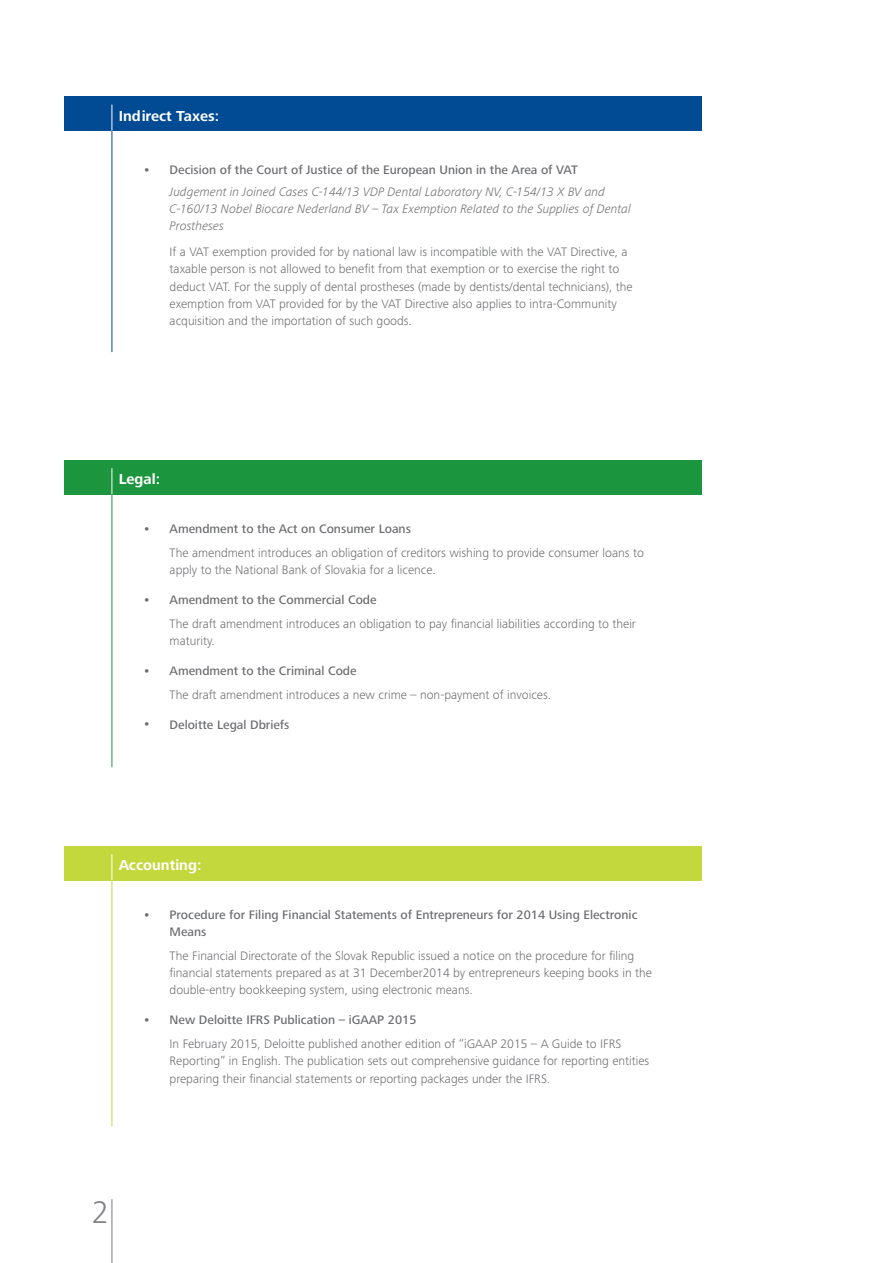
<style>
.page{position:relative;width:893px;height:1263px;background:#fff}
.page>*{position:absolute;margin:0;border:0;box-sizing:border-box;transform-origin:0 0}
.t1{font:300 32.4px "Frutiger Next Pro";color:#808285}
.t2{font:700 15px "Frutiger Next Pro";color:#fff}
.kolečka{font:300 12.75px/17.2px "Frutiger Next Pro";color:#6c6d70}
.t3{font:500 12.75px/17.2px "Frutiger Next Pro";color:#6c6d70}
.kolečka-2{font:italic 300 12.75px/17.2px "Frutiger Next Pro";color:#6c6d70}
.s1{font-weight:300;font-size:16.5px}
</style>
<div class="page">
<hr style="left:111px;top:1199px;width:1px;height:64px;background:#808285">
<div style="left:64px;top:460px;width:638px;height:34px;background:#1b953e"></div>
<hr style="left:112px;top:480px;width:1px;height:287px;background:#1b953e">
<svg style="left:112px;top:468px;width:1px;height:26px"></svg>
<div style="left:64px;top:846px;width:638px;height:34px;background:#c3d83d"></div>
<hr style="left:112px;top:866px;width:1px;height:260px;background:#c3d83d">
<svg style="left:112px;top:854px;width:1px;height:26px"></svg>
<div style="left:64px;top:97px;width:638px;height:34px;background:#014a94"></div>
<hr style="left:112px;top:117px;width:1px;height:235px;background:#014a94">
<svg style="left:112px;top:105px;width:1px;height:26px"></svg>
<p class="t2" style="left:119px;top:107px;width:102px">Indirect Taxes:</p>
<p class="t3" style="left:143px;top:162px;width:437px"><span class="s1">•</span> Decision of the Court of Justice of the European Union in the Area of VAT</p>
<p class="kolečka-2" style="left:170px;top:183px;width:463px">Judgement in Joined Cases C-144/13 VDP Dental Laboratory NV, C-154/13 X BV and<br>C-160/13 Nobel Biocare Nederland BV – Tax Exemption Related to the Supplies of Dental<br>Prostheses</p>
<p class="kolečka" style="left:170px;top:243px;width:465px">If a VAT exemption provided for by national law is incompatible with the VAT Directive, a taxable person is not allowed to benefit from that exemption or to exercise the right to deduct VAT. For the supply of dental prostheses (made by dentists/dental technicians), the exemption from VAT provided for by the VAT Directive also applies to intra-Community acquisition and the importation of such goods.</p>
<p class="t2" style="left:119px;top:471px;width:43px">Legal:</p>
<p class="t3" style="left:143px;top:520px;width:270px"><span class="s1">•</span> Amendment to the Act on Consumer Loans</p>
<p class="kolečka" style="left:170px;top:544px;width:476px">The amendment introduces an obligation of creditors wishing to provide consumer loans to apply to the National Bank of Slovakia for a licence.</p>
<p class="t3" style="left:143px;top:591px;width:236px"><span class="s1">•</span> Amendment to the Commercial Code</p>
<p class="kolečka" style="left:170px;top:615px;width:468px">The draft amendment introduces an obligation to pay financial liabilities according to their maturity.</p>
<p class="t3" style="left:143px;top:662px;width:216px"><span class="s1">•</span> Amendment to the Criminal Code</p>
<p class="kolečka" style="left:170px;top:686px;width:383px">The draft amendment introduces a new crime – non-payment of invoices.</p>
<p class="t3" style="left:143px;top:716px;width:148px"><span class="s1">•</span> Deloitte Legal Dbriefs</p>
<p class="t2" style="left:119px;top:857px;width:84px">Accounting:</p>
<p class="t3" style="left:170px;top:906px;width:469px;text-indent:-27px"><span class="s1">•</span> Procedure for Filing Financial Statements of Entrepreneurs for 2014 Using Electronic<br>Means</p>
<p class="kolečka" style="left:170px;top:947px;width:484px">The Financial Directorate of the Slovak Republic issued a notice on the procedure for filing financial statements prepared as at 31 December2014 by entrepreneurs keeping books in the double-entry bookkeeping system, using electronic means.</p>
<p class="t3" style="left:143px;top:1011px;width:275px"><span class="s1">•</span> New Deloitte IFRS Publication – iGAAP 2015</p>
<p class="kolečka" style="left:170px;top:1035px;width:481px">In February 2015, Deloitte published another edition of “iGAAP 2015 – A Guide to IFRS<br>Reporting” in English. The publication sets out comprehensive guidance for reporting entities preparing their financial statements or reporting packages under the IFRS.</p>
<h1 class="t1" style="left:92px;top:1193px;width:19px">2</h1>
</div>
